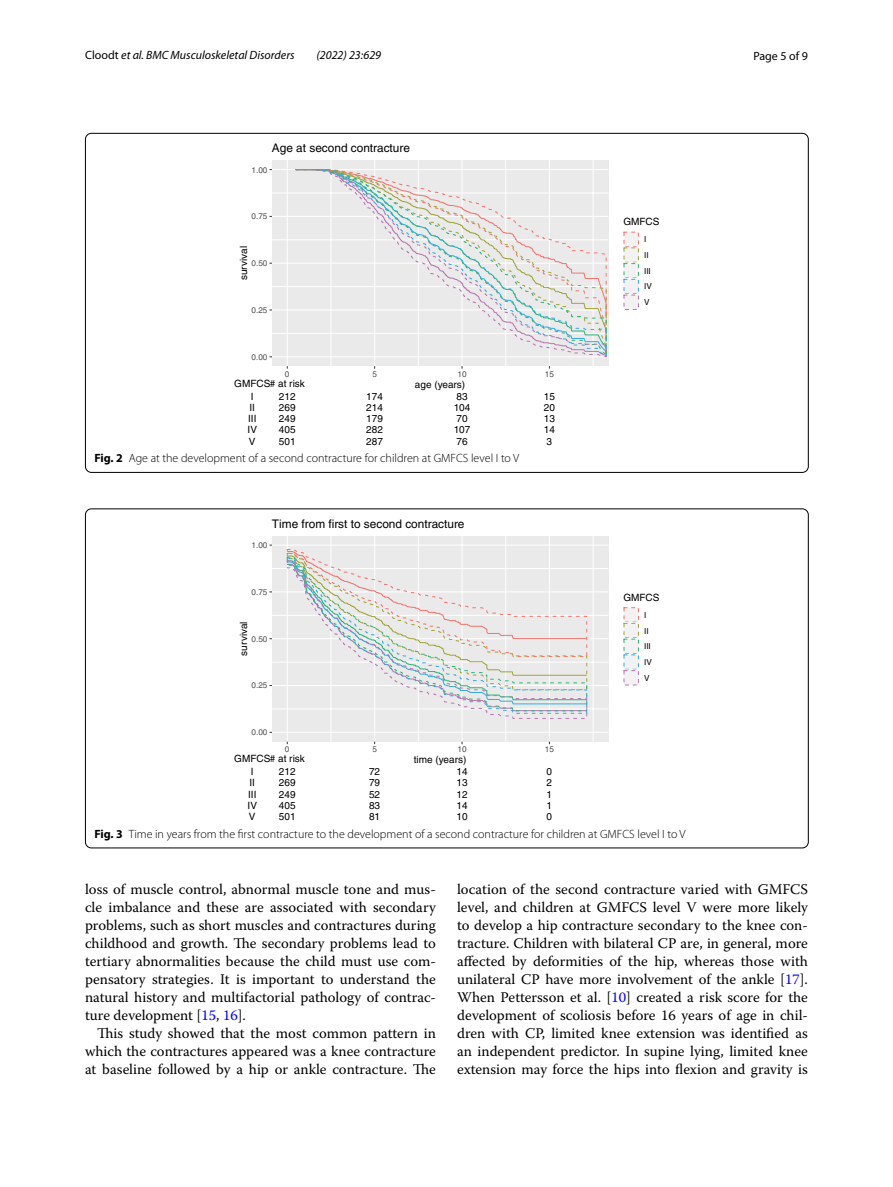
<style>
.page{position:relative;width:893px;height:1187px;background:#fff}
.page>*{position:absolute;margin:0;border:0;box-sizing:border-box;transform-origin:0 0}
.t1{font:14.7px/18px "Warnock Pro";color:#000;text-align:justify}
.t2{font:300 12px "Myriad Pro";color:#000}
.t3{font:italic 12px "Myriad Pro";color:#000}
.t4{font:12px "Myriad Pro";color:#000}
.t5{font:11.85px "Helvetica 2";color:#000}
.t6{font:11.85px "Helvetica";color:#000}
.t7{font:10.05px/11.2px "Helvetica";color:#000}
.t8{font:10.05px/11.2px "Helvetica 2";color:#000;text-align:justify}
.t9{font:8.25px "Helvetica";color:#4d4d4d}
.t10{font:8.25px "Helvetica 2";color:#4d4d4d}
.t11{font:8.25px/15.8px "Helvetica";color:#000}
.t12{font:8.25px/15.8px "Helvetica 2";color:#000}
.s1{font-style:normal}
.s2{font-weight:700}
.s3{color:#00f}
</style>
<div class="page">
<div style="left:272px;top:160px;width:336px;height:206px;background:#eaeaea"></div>
<hr style="left:593px;top:160px;width:1px;height:206px;background:#fff">
<hr style="left:505px;top:160px;width:1px;height:206px;background:#fff">
<hr style="left:418px;top:160px;width:1px;height:206px;background:#fff">
<hr style="left:331px;top:160px;width:1px;height:206px;background:#fff">
<hr style="left:272px;top:193px;width:336px;height:1px;background:#fff">
<hr style="left:272px;top:239px;width:336px;height:1px;background:#fff">
<hr style="left:272px;top:286px;width:336px;height:1px;background:#fff">
<hr style="left:272px;top:333px;width:336px;height:1px;background:#fff">
<hr style="left:549px;top:160px;width:1px;height:206px;background:#fff">
<hr style="left:462px;top:160px;width:1px;height:206px;background:#fff">
<hr style="left:374px;top:160px;width:1px;height:206px;background:#fff">
<hr style="left:287px;top:160px;width:1px;height:206px;background:#fff">
<hr style="left:272px;top:169px;width:336px;height:1px;background:#fff">
<hr style="left:272px;top:216px;width:336px;height:1px;background:#fff">
<hr style="left:272px;top:263px;width:336px;height:1px;background:#fff">
<hr style="left:272px;top:309px;width:336px;height:1px;background:#fff">
<hr style="left:272px;top:356px;width:336px;height:1px;background:#fff">
<svg style="left:295px;top:165px;width:312px;height:194px"></svg>
<div style="left:623px;top:231px;width:17px;height:17px;background:#f2f2f2;border:1px solid #fff"></div>
<div style="left:623px;top:232px;width:16px;height:15px;border:1px dashed #f3756d"></div>
<div style="left:623px;top:247px;width:17px;height:16px;background:#f2f2f2;border:1px solid #fff"></div>
<div style="left:623px;top:262px;width:17px;height:17px;background:#f2f2f2;border:1px solid #fff"></div>
<div style="left:623px;top:278px;width:17px;height:17px;background:#f2f2f2;border:1px solid #fff"></div>
<div style="left:623px;top:294px;width:17px;height:16px;background:#f2f2f2;border:1px solid #fff"></div>
<div style="left:623px;top:294px;width:16px;height:16px;border:1px dashed #bb76b1"></div>
<div style="left:272px;top:535px;width:336px;height:206px;background:#eaeaea"></div>
<hr style="left:593px;top:535px;width:1px;height:206px;background:#fff">
<hr style="left:505px;top:535px;width:1px;height:206px;background:#fff">
<hr style="left:418px;top:535px;width:1px;height:206px;background:#fff">
<hr style="left:331px;top:535px;width:1px;height:206px;background:#fff">
<hr style="left:272px;top:568px;width:336px;height:1px;background:#fff">
<hr style="left:272px;top:615px;width:336px;height:1px;background:#fff">
<hr style="left:272px;top:661px;width:336px;height:1px;background:#fff">
<hr style="left:272px;top:708px;width:336px;height:1px;background:#fff">
<hr style="left:549px;top:535px;width:1px;height:206px;background:#fff">
<hr style="left:462px;top:535px;width:1px;height:206px;background:#fff">
<hr style="left:374px;top:535px;width:1px;height:206px;background:#fff">
<hr style="left:287px;top:535px;width:1px;height:206px;background:#fff">
<hr style="left:272px;top:544px;width:336px;height:1px;background:#fff">
<hr style="left:272px;top:591px;width:336px;height:1px;background:#fff">
<hr style="left:272px;top:638px;width:336px;height:1px;background:#fff">
<hr style="left:272px;top:685px;width:336px;height:1px;background:#fff">
<hr style="left:272px;top:731px;width:336px;height:1px;background:#fff">
<svg style="left:286px;top:551px;width:302px;height:168px"></svg>
<div style="left:623px;top:606px;width:17px;height:17px;background:#f2f2f2;border:1px solid #fff"></div>
<div style="left:623px;top:607px;width:16px;height:15px;border:1px dashed #f3756d"></div>
<div style="left:623px;top:622px;width:17px;height:17px;background:#f2f2f2;border:1px solid #fff"></div>
<div style="left:623px;top:638px;width:17px;height:16px;background:#f2f2f2;border:1px solid #fff"></div>
<div style="left:623px;top:653px;width:17px;height:17px;background:#f2f2f2;border:1px solid #fff"></div>
<div style="left:623px;top:669px;width:17px;height:17px;background:#f2f2f2;border:1px solid #fff"></div>
<div style="left:623px;top:670px;width:16px;height:15px;border:1px dashed #bb76b1"></div>
<p class="t3" style="left:85px;top:48px;width:211px"><span class="s1">Cloodt</span> et al. BMC Musculoskeletal Disorders</p>
<p class="t3" style="left:316px;top:48px;width:66px">(2022) 23:629</p>
<p class="t4" style="left:753px;top:48px;width:56px">Page 5 of 9</p>
<p class="t6" style="left:272px;top:141px;width:140px">Age at second contracture</p>
<p class="t9" style="left:252px;top:165px;width:17px">1.00</p>
<p class="t9" style="left:252px;top:212px;width:17px">0.75</p>
<p class="t7" style="left:238px;top:280px;width:35px;rotate:-90deg">survival</p>
<p class="t9" style="left:252px;top:258px;width:17px">0.50</p>
<p class="t9" style="left:252px;top:305px;width:17px">0.25</p>
<p class="t9" style="left:252px;top:352px;width:17px">0.00</p>
<p class="t9" style="left:285px;top:369px;width:6px">0</p>
<p class="t9" style="left:372px;top:369px;width:6px">5</p>
<p class="t9" style="left:457px;top:369px;width:11px">10</p>
<p class="t9" style="left:545px;top:369px;width:11px">15</p>
<p class="t7" style="left:415px;top:378px;width:52px">age (years)</p>
<p class="t7" style="left:251px;top:376px;width:56px;line-height:13px;text-indent:-17px">GMFCS# at risk<br>I</p>
<p class="t7" style="left:248px;top:402px;width:11px">II<br>III<br>IV<br>V</p>
<p class="t7" style="left:279px;top:390px;width:18px;text-align:justify">212<br>269<br>249<br>405<br>501</p>
<p class="t7" style="left:366px;top:390px;width:18px;text-align:justify">174<br>214<br>179<br>282<br>287</p>
<p class="t7" style="left:454px;top:390px;width:18px">83<br>104<br>70<br>107<br>76</p>
<p class="t7" style="left:544px;top:390px;width:13px;text-align:justify">15<br>20<br>13<br>14<br>3</p>
<p class="t2" style="left:94px;top:451px;width:426px"><span class="s2">Fig. 2</span> Age at the development of a second contracture for children at GMFCS level I to V</p>
<p class="t5" style="left:272px;top:517px;width:194px">Time from first to second contracture</p>
<p class="t10" style="left:252px;top:540px;width:17px">1.00</p>
<p class="t10" style="left:252px;top:587px;width:17px">0.75</p>
<p class="t8" style="left:238px;top:655px;width:35px;rotate:-90deg">survival</p>
<p class="t10" style="left:252px;top:634px;width:17px">0.50</p>
<p class="t10" style="left:252px;top:680px;width:17px">0.25</p>
<p class="t10" style="left:252px;top:727px;width:17px">0.00</p>
<p class="t10" style="left:285px;top:744px;width:6px">0</p>
<p class="t10" style="left:372px;top:744px;width:6px">5</p>
<p class="t10" style="left:457px;top:744px;width:11px">10</p>
<p class="t10" style="left:545px;top:744px;width:11px">15</p>
<p class="t8" style="left:414px;top:753px;width:54px">time (years)</p>
<p class="t8" style="left:251px;top:752px;width:56px;line-height:13px;text-indent:-17px">GMFCS# at risk<br>I</p>
<p class="t8" style="left:248px;top:777px;width:11px;text-align:left">II<br>III<br>IV<br>V</p>
<p class="t8" style="left:279px;top:766px;width:18px">212<br>269<br>249<br>405<br>501</p>
<p class="t8" style="left:369px;top:766px;width:13px">72<br>79<br>52<br>83<br>81</p>
<p class="t8" style="left:456px;top:766px;width:13px">14<br>13<br>12<br>14<br>10</p>
<p class="t8" style="left:547px;top:766px;width:7px">0<br>2<br>1<br>1<br>0</p>
<p class="t7" style="left:623px;top:216px;width:38px">GMFCS</p>
<p class="t11" style="left:644px;top:231px;width:9px">I<br>II<br>III<br>IV<br>V</p>
<p class="t8" style="left:623px;top:591px;width:38px">GMFCS</p>
<p class="t12" style="left:644px;top:607px;width:9px">I<br>II<br>III<br>IV<br>V</p>
<p class="t2" style="left:94px;top:826px;width:593px"><span class="s2">Fig. 3</span> Time in years from the first contracture to the development of a second contracture for children at GMFCS level I to V</p>
<p class="t1" style="left:85px;top:879px;width:352px">loss of muscle control, abnormal muscle tone and mus&shy;cle imbalance and these are associated with secondary problems, such as short muscles and contractures during childhood and growth. The secondary problems lead to tertiary abnormalities because the child must use com&shy;pensatory strategies. It is important to understand the natural history and multifactorial pathology of contrac&shy;ture development [<span class="s3">15</span>, <span class="s3">16</span>].</p>
<p class="t1" style="left:85px;top:1023px;width:352px;text-indent:12px">This study showed that the most common pattern in which the contractures appeared was a knee contracture at baseline followed by a hip or ankle contracture. The</p>
<p class="t1" style="left:457px;top:879px;width:352px">location of the second contracture varied with GMFCS level, and children at GMFCS level V were more likely to develop a hip contracture secondary to the knee con&shy;tracture. Children with bilateral CP are, in general, more affected by deformities of the hip, whereas those with unilateral CP have more involvement of the ankle [<span class="s3">17</span>].<br>When Pettersson et al. [<span class="s3">10</span>] created a risk score for the development of scoliosis before 16 years of age in chil&shy;dren with CP, limited knee extension was identified as an independent predictor. In supine lying, limited knee extension may force the hips into flexion and gravity is</p>
</div>
